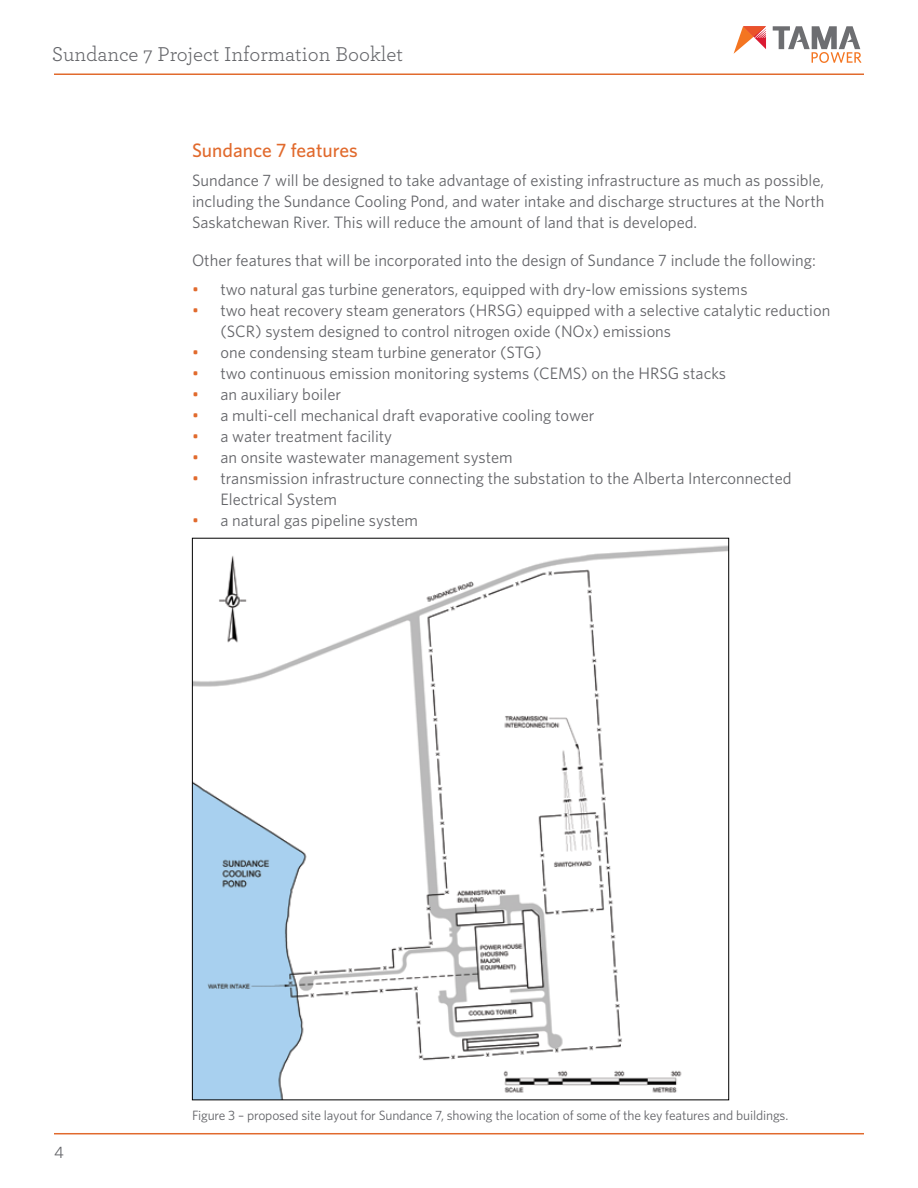
<style>
.page{position:relative;width:918px;height:1188px;background:#fff}
.page>*{position:absolute;margin:0;border:0;box-sizing:border-box;transform-origin:0 0}
.t1{font:21px "Archer";color:#646569}
.t2{font:500 19.5px "Whitney";color:#e16a2d}
.t3{font:16.5px/21px "Whitney";color:#646569}
.t4{font:13.5px "Whitney";letter-spacing:-.01em;color:#646569}
.s1{color:#e16a2d}
</style>
<div class="page">
<hr style="left:54px;top:74px;width:810px;height:1px;background:#e16a2d">
<hr style="left:54px;top:1133px;width:810px;height:1px;background:#e16a2d">
<svg style="left:734px;top:26px;width:32px;height:28px"></svg>
<svg style="left:773px;top:26px;width:89px;height:37px"></svg>
<img style="left:194px;top:545px;width:533px;height:553px">
<p class="t1" style="left:52px;top:39px;width:353px">Sundance 7 Project Information Booklet</p>
<p class="t2" style="left:192px;top:138px;width:167px">Sundance 7 features</p>
<p class="t3" style="left:192px;top:170px;width:634px;text-align:justify">Sundance 7 will be designed to take advantage of existing infrastructure as much as possible, including the Sundance Cooling Pond, and water intake and discharge structures at the North Saskatchewan River. This will reduce the amount of land that is developed.</p>
<p class="t3" style="left:192px;top:249px;width:625px">Other features that will be incorporated into the design of Sundance 7 include the following:</p>
<p class="t3" style="left:192px;top:278px;width:557px"><span class="s1">•</span> two natural gas turbine generators, equipped with dry-low emissions systems</p>
<p class="t3" style="left:220px;top:299px;width:611px;text-indent:-28px"><span class="s1">•</span> two heat recovery steam generators (HRSG) equipped with a selective catalytic reduction (SCR) system designed to control nitrogen oxide (NOx) emissions</p>
<p class="t3" style="left:192px;top:341px;width:351px"><span class="s1">•</span> one condensing steam turbine generator (STG)</p>
<p class="t3" style="left:192px;top:362px;width:536px"><span class="s1">•</span> two continuous emission monitoring systems (CEMS) on the HRSG stacks</p>
<p class="t3" style="left:192px;top:383px;width:151px"><span class="s1">•</span> an auxiliary boiler</p>
<p class="t3" style="left:192px;top:404px;width:404px"><span class="s1">•</span> a multi-cell mechanical draft evaporative cooling tower</p>
<p class="t3" style="left:192px;top:425px;width:202px"><span class="s1">•</span> a water treatment facility</p>
<p class="t3" style="left:192px;top:446px;width:322px"><span class="s1">•</span> an onsite wastewater management system</p>
<p class="t3" style="left:220px;top:467px;width:573px;text-indent:-28px"><span class="s1">•</span> transmission infrastructure connecting the substation to the Alberta Interconnected<br>Electrical System</p>
<p class="t3" style="left:192px;top:509px;width:228px"><span class="s1">•</span> a natural gas pipeline system</p>
<p class="t3" style="left:54px;top:1141px;width:11px">4</p>
<p class="t4" style="left:192px;top:1107px;width:598px">Figure 3 – proposed site layout for Sundance 7, showing the location of some of the key features and buildings.</p>
</div>
